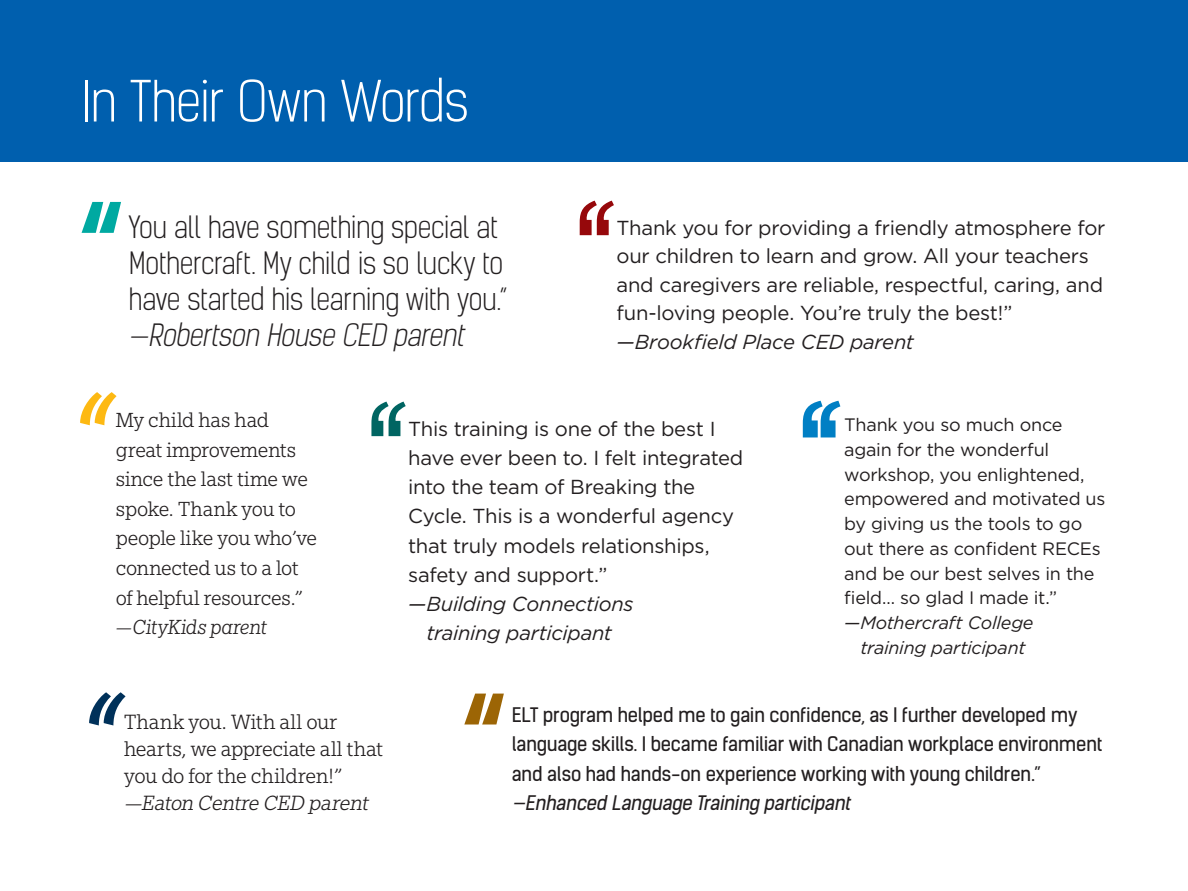
<style>
.page{position:relative;width:1188px;height:891px;background:#fff}
.page>*{position:absolute;margin:0;border:0;box-sizing:border-box;transform-origin:0 0}
.names_staff{font:300 180px "Gotham";color:#96080b}
.names_staff-2{font:300 180px "Gotham";color:#006562}
.names_staff-3{font:300 162px "Egyptian Slate Pro";color:#00315a}
.names_staff-4{font:300 162px "Egyptian Slate Pro";color:#fdb913}
.names_staff-5{font:162px "Kelson Sans";color:#9c6505}
.names_staff-6{font:162px "Kelson Sans";color:#00a9a1}
.names_staff-7{font:162px "Gotham";color:#007fc4}
.t1{font:300 54px "Kelson Sans";letter-spacing:-.025em;color:#fff}
.quote{font:300 29.25px/36px "Kelson Sans";letter-spacing:-.02em;color:#231f20}
.quote-2{font:italic 300 29.25px "Kelson Sans";color:#231f20}
.quote-3{font:300 22.5px/27px "Egyptian Slate Pro";letter-spacing:-.005em;color:#231f20}
.quote-4{font:italic 300 22.5px "Egyptian Slate Pro";color:#231f20}
.quote-5{font:300 22.2px/29.5px "Egyptian Slate Pro";letter-spacing:-.015em;color:#231f20}
.quote-6{font:italic 300 22.2px "Egyptian Slate Pro";letter-spacing:-.01em;color:#231f20}
.quote-7{font:20.25px/29.2px "Gotham";letter-spacing:-.015em;color:#231f20}
.quote-8{font:italic 20.25px/29.2px "Gotham";letter-spacing:-.015em;color:#231f20;text-align:center}
.quote-9{font:19.2px/29.2px "Kelson Sans";letter-spacing:-.015em;color:#231f20}
.quote-10{font:italic 19.2px "Kelson Sans";color:#231f20}
.quote-11{font:18px/24.8px "Gotham";letter-spacing:-.01em;color:#231f20}
.quote-12{font:italic 18px/24.8px "Gotham";letter-spacing:-.015em;color:#231f20;text-align:center}
</style>
<div class="page">
<div style="left:0;top:0;width:1188px;height:162px;background:#005fae"></div>
<p class="t1" style="left:81px;top:69px;width:389px">In Their Own Words</p>
<p class="names_staff-6" style="left:72px;top:167px;width:59px">‘‘</p>
<p class="quote" style="left:129px;top:210px;width:380px">You all have something special at<br>Mothercraft. My child is so lucky to have started his learning with you.”</p>
<p class="quote-2" style="left:129px;top:318px;width:343px">—Robertson House CED parent</p>
<p class="names_staff" style="left:566px;top:166px;width:60px">‘‘</p>
<p class="quote-7" style="left:616px;top:213px;width:491px;line-height:28.5px">Thank you for providing a friendly atmosphere for our children to learn and grow. All your teachers and caregivers are reliable, respectful, caring, and fun-loving people. You’re truly the best!”</p>
<p class="quote-8" style="left:616px;top:327px;width:299px">—Brookfield Place CED parent</p>
<p class="names_staff-4" style="left:72px;top:362px;width:57px">‘‘</p>
<p class="quote-5" style="left:116px;top:405px;width:203px">My child has had great improvements since the last time we spoke. Thank you to people like you who’ve connected us to a lot of helpful resources.”</p>
<p class="quote-6" style="left:116px;top:616px;width:153px">—CityKids parent</p>
<p class="names_staff-2" style="left:358px;top:367px;width:60px">‘‘</p>
<p class="quote-7" style="left:408px;top:414px;width:337px">This training is one of the best I have ever been to. I felt integrated into the team of Breaking the<br>Cycle. This is a wonderful agency that truly models relationships, safety and support.”</p>
<p class="quote-8" style="left:408px;top:589px;width:227px">—Building Connections training participant</p>
<p class="names_staff-7" style="left:791px;top:368px;width:59px">‘‘</p>
<p class="quote-11" style="left:844px;top:412px;width:263px">Thank you so much once again for the wonderful workshop, you enlightened, empowered and motivated us by giving us the tools to go out there as confident RECEs and be our best selves in the field… so glad I made it.”</p>
<p class="quote-12" style="left:844px;top:610px;width:191px">—Mothercraft College training participant</p>
<p class="names_staff-3" style="left:81px;top:662px;width:57px">‘‘</p>
<p class="quote-3" style="left:124px;top:708px;width:261px">Thank you. With all our hearts, we appreciate all that you do for the children!”</p>
<p class="quote-4" style="left:124px;top:791px;width:250px">—Eaton Centre CED parent</p>
<p class="names_staff-5" style="left:455px;top:659px;width:59px">‘‘</p>
<p class="quote-9" style="left:512px;top:700px;width:592px">ELT program helped me to gain confidence, as I further developed my language skills. I became familiar with Canadian workplace environment and also had hands-on experience working with young children.”</p>
<p class="quote-10" style="left:512px;top:791px;width:344px">—Enhanced Language Training participant</p>
</div>
